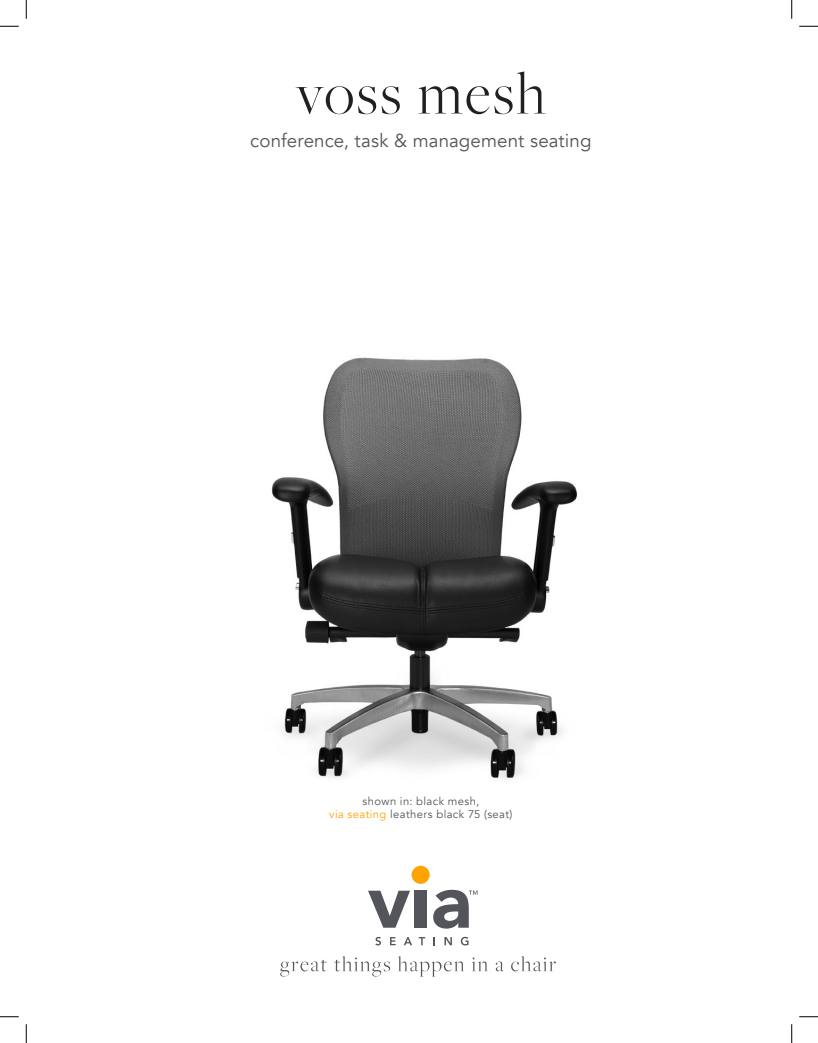
<style>
.page{position:relative;width:818px;height:1043px;background:#fff}
.page>*{position:absolute;margin:0;border:0;box-sizing:border-box;transform-origin:0 0}
.t1{font:300 62.5px "Freight Big Pro";letter-spacing:.04em;color:#231f20}
.t2{font:18.75px "Avenir";letter-spacing:.005em;color:#54555a}
.t3{font:11.25px "Avenir";letter-spacing:.035em;color:#54555a}
.s1{color:#ffa300}
</style>
<div class="page">
<svg style="left:368px;top:890px;width:42px;height:37px"></svg>
<div style="left:414px;top:890px;width:13px;height:37px;background:#54555a"></div>
<div style="left:411px;top:865px;width:18px;height:18px;background:#ffa300;border-radius:50%"></div>
<svg style="left:375px;top:936px;width:6px;height:9px"></svg>
<svg style="left:390px;top:937px;width:5px;height:8px"></svg>
<svg style="left:404px;top:937px;width:8px;height:8px"></svg>
<svg style="left:418px;top:937px;width:7px;height:8px"></svg>
<svg style="left:433px;top:937px;width:2px;height:8px"></svg>
<svg style="left:444px;top:937px;width:8px;height:8px"></svg>
<svg style="left:461px;top:936px;width:7px;height:9px"></svg>
<svg style="left:433px;top:889px;width:44px;height:39px"></svg>
<svg style="left:280px;top:959px;width:47px;height:17px"></svg>
<svg style="left:334px;top:956px;width:56px;height:20px"></svg>
<svg style="left:398px;top:956px;width:66px;height:20px"></svg>
<svg style="left:472px;top:957px;width:15px;height:14px"></svg>
<svg style="left:495px;top:961px;width:9px;height:10px"></svg>
<svg style="left:511px;top:956px;width:45px;height:15px"></svg>
<img style="left:272px;top:357px;width:306px;height:422px">
<svg style="left:0;top:25px;width:19px;height:2px"></svg>
<svg style="left:799px;top:25px;width:19px;height:2px"></svg>
<svg style="left:0;top:1016px;width:19px;height:1px"></svg>
<svg style="left:799px;top:1016px;width:19px;height:1px"></svg>
<svg style="left:25px;top:0;width:2px;height:19px"></svg>
<svg style="left:25px;top:1024px;width:2px;height:18px"></svg>
<svg style="left:791px;top:0;width:1px;height:19px"></svg>
<svg style="left:791px;top:1024px;width:1px;height:18px"></svg>
<p class="t1" style="left:296px;top:53px;width:251px">voss mesh</p>
<p class="t2" style="left:250px;top:130px;width:343px">conference, task &amp; management seating</p>
<p class="t3" style="left:362px;top:794px;width:118px">shown in: black mesh,</p>
<p class="t3" style="left:329px;top:807px;width:185px"><span class="s1">via seating</span> leathers black 75 (seat)</p>
</div>
